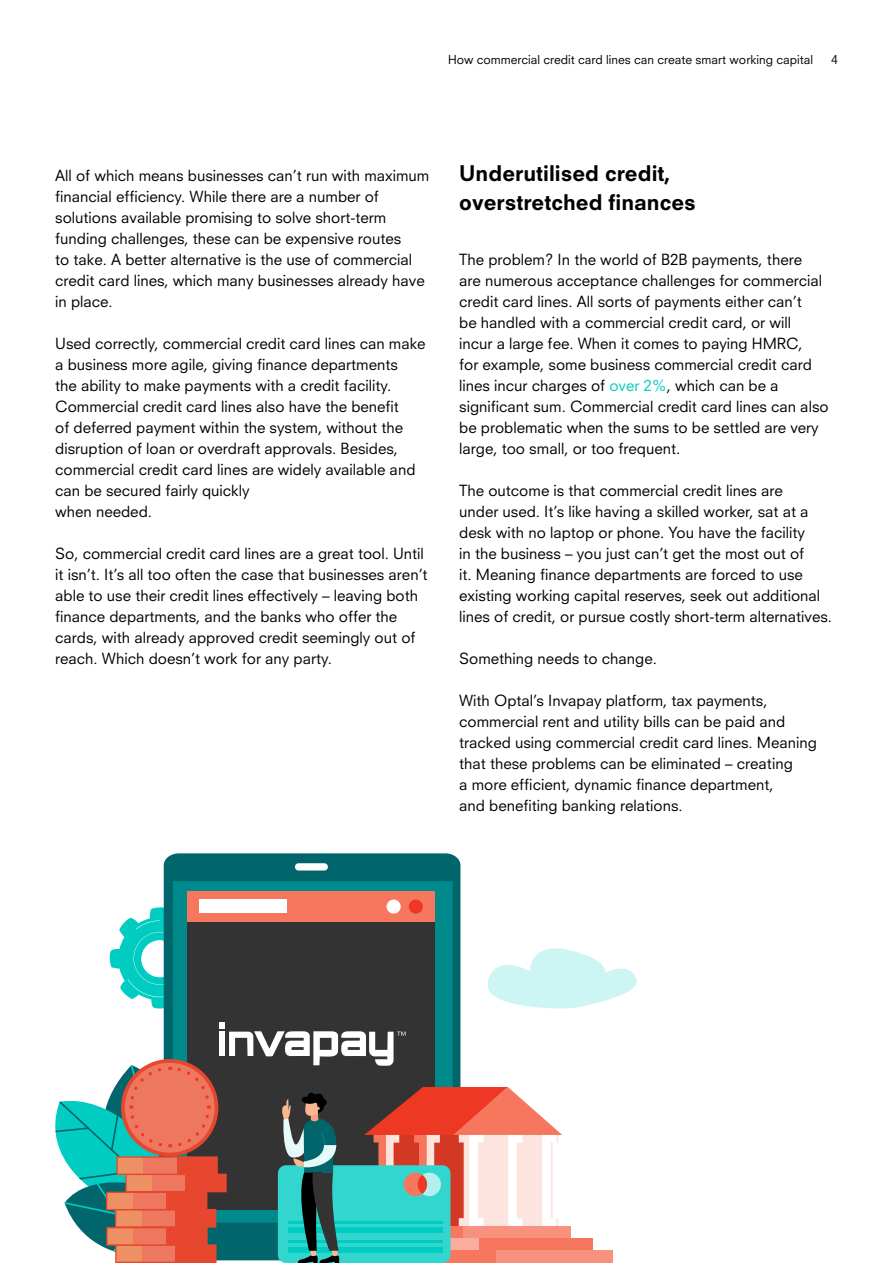
<style>
.page{position:relative;width:893px;height:1263px;background:#fff}
.page>*{position:absolute;margin:0;border:0;box-sizing:border-box;transform-origin:0 0}
.t1{font:800 21px/28.5px "Neuzeit SLT Std";color:#000}
.t2{font:15px/21px "Neuzeit SLT Std";color:#000}
.t3{font:12px "Neuzeit SLT Std";color:#000}
.s1{color:#00ccc2}
</style>
<div class="page">
<svg style="left:109px;top:906px;width:55px;height:104px"></svg>
<svg style="left:164px;top:853px;width:296px;height:169px;background:#037679"></svg>
<div style="left:295px;top:863px;width:33px;height:7px;background:#fff;border-radius:4px"></div>
<div style="left:187px;top:891px;width:248px;height:319px;background:#333"></div>
<div style="left:187px;top:891px;width:248px;height:31px;background:#f6775e"></div>
<div style="left:409px;top:899px;width:14px;height:15px;background:#ed3824;border-radius:50%"></div>
<div style="left:387px;top:899px;width:14px;height:15px;background:#fff;border-radius:50%"></div>
<div style="left:199px;top:899px;width:88px;height:14px;background:#fff"></div>
<div style="left:464px;top:1226px;width:107px;height:12px;background:#f8927e"></div>
<div style="left:479px;top:1238px;width:113px;height:13px;background:#f6775e"></div>
<div style="left:496px;top:1250px;width:116px;height:13px;background:#f8927e"></div>
<svg style="left:55px;top:1022px;width:507px;height:241px"></svg>
<svg style="left:487px;top:948px;width:150px;height:60px"></svg>
<p class="t3" style="left:448px;top:53px;width:366px">How commercial credit card lines can create smart working capital</p>
<p class="t3" style="left:831px;top:53px;width:8px">4</p>
<p class="t2" style="left:55px;top:165px;width:376px">All of which means businesses can’t run with maximum financial efficiency. While there are a number of solutions available promising to solve short-term funding challenges, these can be expensive routes<br>to take. A better alternative is the use of commercial credit card lines, which many businesses already have in place.</p>
<p class="t2" style="left:55px;top:333px;width:372px">Used correctly, commercial credit card lines can make a business more agile, giving finance departments<br>the ability to make payments with a credit facility.<br>Commercial credit card lines also have the benefit<br>of deferred payment within the system, without the disruption of loan or overdraft approvals. Besides, commercial credit card lines are widely available and can be secured fairly quickly<br>when needed.</p>
<p class="t2" style="left:55px;top:543px;width:374px">So, commercial credit card lines are a great tool. Until it isn’t. It’s all too often the case that businesses aren’t able to use their credit lines effectively – leaving both finance departments, and the banks who offer the cards, with already approved credit seemingly out of reach. Which doesn’t work for any party.</p>
<h1 class="t1" style="left:459px;top:159px;width:238px">Underutilised credit, overstretched finances</h1>
<p class="t2" style="left:459px;top:249px;width:371px">The problem? In the world of B2B payments, there<br>are numerous acceptance challenges for commercial credit card lines. All sorts of payments either can’t<br>be handled with a commercial credit card, or will<br>incur a large fee. When it comes to paying HMRC,<br>for example, some business commercial credit card lines incur charges of <span class="s1">over 2%</span>, which can be a significant sum. Commercial credit card lines can also be problematic when the sums to be settled are very large, too small, or too frequent.</p>
<p class="t2" style="left:459px;top:480px;width:374px">The outcome is that commercial credit lines are<br>under used. It’s like having a skilled worker, sat at a desk with no laptop or phone. You have the facility<br>in the business – you just can’t get the most out of<br>it. Meaning finance departments are forced to use existing working capital reserves, seek out additional lines of credit, or pursue costly short-term alternatives.</p>
<p class="t2" style="left:459px;top:648px;width:199px">Something needs to change.</p>
<p class="t2" style="left:459px;top:690px;width:359px">With Optal’s Invapay platform, tax payments, commercial rent and utility bills can be paid and tracked using commercial credit card lines. Meaning that these problems can be eliminated – creating<br>a more efficient, dynamic finance department,<br>and benefiting banking relations.</p>
</div>
